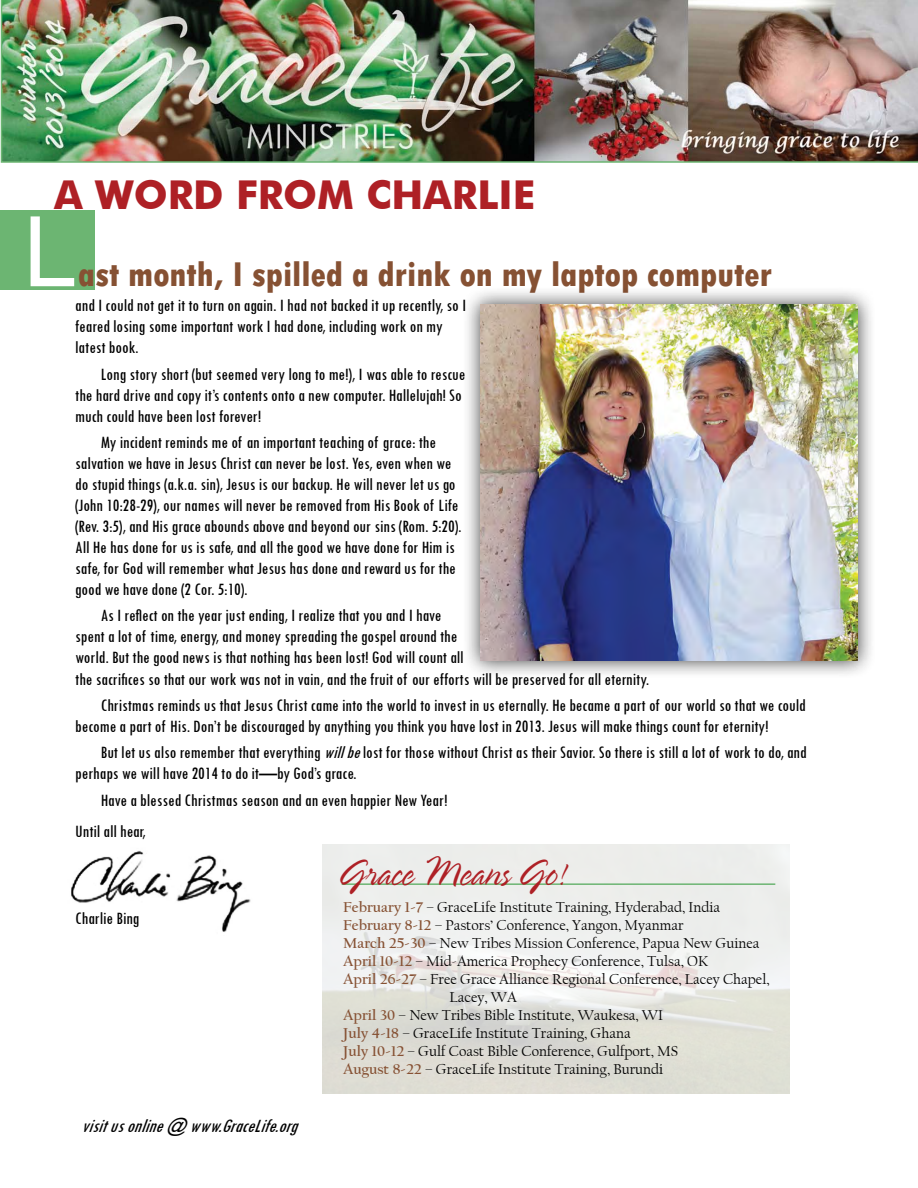
<style>
.page{position:relative;width:918px;height:1188px;background:#fff}
.page>*{position:absolute;margin:0;border:0;box-sizing:border-box;transform-origin:0 0}
.t1{font:97.5px "Arial";color:#fff}
.t2{font:300 42px "Spring LP Std";color:#ae2025;scale:.9 1}
.t3{font:700 39.75px "Futura BT";color:#ae2025}
.t4{font:800 condensed 36px "Tw Cen";color:#865133}
.t5{font:italic condensed 19.5px "Tw Cen";color:#000}
.t6{font:condensed 18px/21px "Tw Cen";color:#000}
.t7{font:15px "Californian FB";color:#000}
.s1{font-style:italic}
.s2{font-weight:700;color:#865133}
</style>
<div class="page">
<img style="left:71px;top:850px;width:180px;height:82px">
<img style="left:323px;top:844px;width:466px;height:250px">
<hr style="left:342px;top:883px;width:433px;height:2px;background:#6cb572">
<div style="left:1px;top:210px;width:94px;height:80px;background:#6cb572"></div>
<img style="left:1px;top:0;width:917px;height:163px">
<div style="left:461px;top:285px;width:414px;height:393px;background:#000;opacity:.75"></div>
<img style="left:480px;top:304px;width:378px;height:357px">
<h3 class="t3" style="left:54px;top:171px;width:483px">A WORD FROM CHARLIE</h3>
<h1 class="t1" style="left:23px;top:188px;width:56px">L</h1>
<h3 class="t4" style="left:78px;top:253px;width:695px">ast month, I spilled a drink on my laptop computer</h3>
<p class="t6" style="left:75px;top:295px;width:392px">and I could not get it to turn on again. I had not backed it up recently, so I feared losing some important work I had done, including work on my latest book.</p>
<p class="t6" style="left:75px;top:363px;width:392px;text-indent:26px">Long story short (but seemed very long to me!), I was able to rescue the hard drive and copy it’s contents onto a new computer. Hallelujah! So much could have been lost forever!</p>
<p class="t6" style="left:75px;top:431px;width:388px;text-indent:26px">My incident reminds me of an important teaching of grace: the salvation we have in Jesus Christ can never be lost. Yes, even when we do stupid things (a.k.a. sin), Jesus is our backup. He will never let us go (John 10:28-29), our names will never be removed from His Book of Life (Rev. 3:5), and His grace abounds above and beyond our sins (Rom. 5:20).<br>All He has done for us is safe, and all the good we have done for Him is safe, for God will remember what Jesus has done and reward us for the good we have done (2 Cor. 5:10).</p>
<p class="t6" style="left:75px;top:605px;width:575px;text-indent:26px">As I reflect on the year just ending, I realize that you and I have<br>spent a lot of time, energy, and money spreading the gospel around the<br>world. But the good news is that nothing has been lost! God will count all<br>the sacrifices so that our work was not in vain, and the fruit of our efforts will be preserved for all eternity.</p>
<p class="t6" style="left:75px;top:694px;width:732px;text-indent:26px">Christmas reminds us that Jesus Christ came into the world to invest in us eternally. He became a part of our world so that we could become a part of His. Don’t be discouraged by anything you think you have lost in 2013. Jesus will make things count for eternity!</p>
<p class="t6" style="left:75px;top:742px;width:733px;text-indent:26px">But let us also remember that everything <span class="s1">willbe</span>lost for those without Christ as their Savior. So there is still a lot of work to do, and perhaps we will have 2014 to do it—by God’s grace.</p>
<p class="t6" style="left:75px;top:784px;width:374px;line-height:31.8px;text-indent:26px">Have a blessed Christmas season and an even happier New Year!<br>Until all hear,</p>
<p class="t6" style="left:75px;top:907px;width:66px">Charlie Bing</p>
<p class="t5" style="left:81px;top:1114px;width:226px">visitusonline@ www.GraceLife.org</p>
<h2 class="t2" style="left:338px;top:852px;width:256px">Grace Means Go!</h2>
<p class="t7" style="left:343px;top:899px;width:378px"><span class="s2">February 1-7</span> – GraceLife Institute Training, Hyderabad, India</p>
<p class="t7" style="left:343px;top:917px;width:342px"><span class="s2">February 8-12</span> – Pastors’ Conference, Yangon, Myanmar</p>
<p class="t7" style="left:343px;top:935px;width:418px"><span class="s2">March 25-30</span> – New Tribes Mission Conference, Papua New Guinea</p>
<p class="t7" style="left:343px;top:953px;width:367px"><span class="s2">April 10-12</span> – Mid-America Prophecy Conference, Tulsa, OK</p>
<p class="t7" style="left:343px;top:971px;width:428px"><span class="s2">April 26-27</span> – Free Grace Alliance Regional Conference, Lacey Chapel,</p>
<p class="t7" style="left:450px;top:989px;width:69px">Lacey, WA</p>
<p class="t7" style="left:343px;top:1007px;width:321px"><span class="s2">April 30</span> – New Tribes Bible Institute, Waukesa, WI</p>
<p class="t7" style="left:343px;top:1025px;width:289px"><span class="s2">July 4-18</span> – GraceLife Institute Training, Ghana</p>
<p class="t7" style="left:343px;top:1043px;width:337px"><span class="s2">July 10-12</span> – Gulf Coast Bible Conference, Gulfport, MS</p>
<p class="t7" style="left:343px;top:1061px;width:322px"><span class="s2">August 8-22</span> – GraceLife Institute Training, Burundi</p>
</div>
